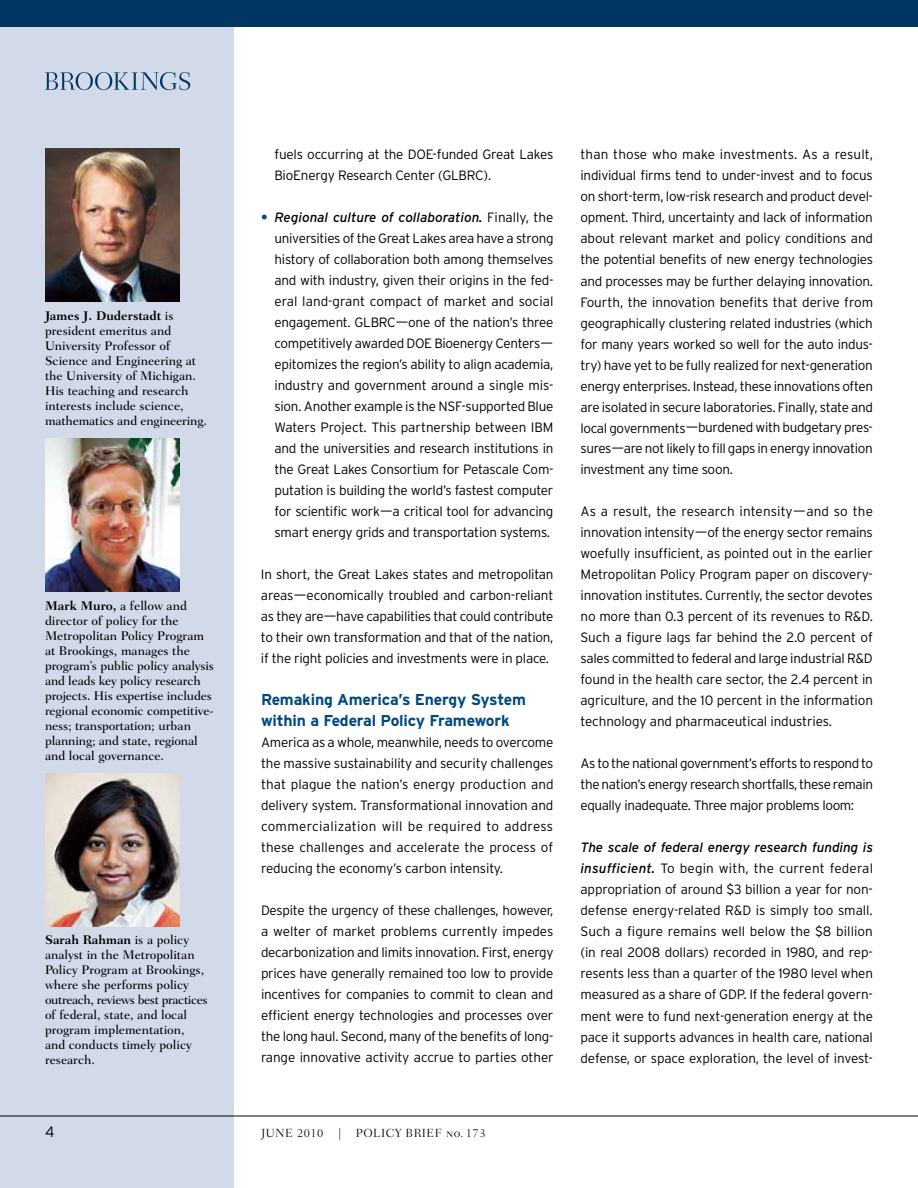
<style>
.page{position:relative;width:918px;height:1188px;background:#fff}
.page>*{position:absolute;margin:0;border:0;box-sizing:border-box;transform-origin:0 0}
.t1{font:700 15.75px/21px "Interstate";letter-spacing:-.01em;color:#00497f}
.t2{font:300 15px "Interstate";color:#000}
.t3{font:300 13.5px/21px "Interstate";letter-spacing:-.02em;color:#000;text-align:justify}
.t4{font:500 12.75px/15px "Fairfield LT Std";color:#000}
.t5{font:300 12px "Fairfield LT Std";letter-spacing:.04em;color:#000}
.s1{font-weight:700}
.s2{font-weight:700;color:#00497f}
.s3{font-weight:400;font-style:italic}
</style>
<div class="page">
<div style="left:0;top:0;width:234px;height:1188px;background:#d2d9e9"></div>
<div style="left:0;top:0;width:918px;height:27px;background:#003664"></div>
<svg style="left:45px;top:72px;width:145px;height:18px"></svg>
<img style="left:45px;top:148px;width:135px;height:154px">
<img style="left:45px;top:438px;width:135px;height:153px">
<img style="left:45px;top:773px;width:135px;height:153px">
<hr style="left:0;top:1116px;width:918px;height:1px;background:#000">
<p class="t4" style="left:45px;top:308px;width:164px"><span class="s1">James J. Duderstadt</span> is president emeritus and<br>University Professor of<br>Science and Engineering at the University of Michigan.<br>His teaching and research interests include science, mathematics and engineering.</p>
<p class="t4" style="left:45px;top:598px;width:171px"><span class="s1">Mark Muro,</span> a fellow and director of policy for the<br>Metropolitan Policy Program at Brookings, manages the program’s public policy analysis and leads key policy research projects. His expertise includes regional economic competitive&shy;ness; transportation; urban planning; and state, regional and local governance.</p>
<p class="t4" style="left:45px;top:933px;width:164px"><span class="s1">Sarah Rahman</span> is a policy analyst in the Metropolitan<br>Policy Program at Brookings, where she performs policy outreach, reviews best practices of federal, state, and local program implementation, and conducts timely policy research.</p>
<p class="t3" style="left:274px;top:144px;width:281px">fuels occurring at the DOE-funded Great Lakes<br>BioEnergy Research Center (GLBRC).</p>
<p class="t3" style="left:274px;top:207px;width:281px;text-indent:-13px"><span class="s2">•</span> <span class="s3">Regional culture of collaboration.</span> Finally, the universities of the Great Lakes area have a strong history of collaboration both among themselves and with industry, given their origins in the fed&shy;eral land-grant compact of market and social engagement. GLBRC—one of the nation’s three competitively awarded DOE Bioenergy Centers— epitomizes the region’s ability to align academia, industry and government around a single mis&shy;sion. Another example is the NSF-supported Blue Waters Project. This partnership between IBM and the universities and research institutions in the Great Lakes Consortium for Petascale Com&shy;putation is building the world’s fastest computer for scientific work—a critical tool for advancing smart energy grids and transportation systems.</p>
<p class="t3" style="left:261px;top:564px;width:294px">In short, the Great Lakes states and metropolitan areas—economically troubled and carbon-reliant as they are—have capabilities that could contribute to their own transformation and that of the nation, if the right policies and investments were in place.</p>
<p class="t1" style="left:261px;top:689px;width:267px">Remaking America’s Energy System within a Federal Policy Framework</p>
<p class="t3" style="left:261px;top:732px;width:294px">America as a whole, meanwhile, needs to overcome the massive sustainability and security challenges that plague the nation’s energy production and delivery system. Transformational innovation and commercialization will be required to address these challenges and accelerate the process of reducing the economy’s carbon intensity.</p>
<p class="t3" style="left:261px;top:900px;width:294px">Despite the urgency of these challenges, however, a welter of market problems currently impedes decarbonization and limits innovation. First, energy prices have generally remained too low to provide incentives for companies to commit to clean and efficient energy technologies and processes over the long haul. Second, many of the benefits of long&shy;range innovative activity accrue to parties other</p>
<p class="t2" style="left:45px;top:1123px;width:11px">4</p>
<p class="t5" style="left:261px;top:1126px;width:226px">JUNE 2010 | POLICY BRIEF no. 173</p>
<p class="t3" style="left:580px;top:144px;width:294px">than those who make investments. As a result, individual firms tend to under-invest and to focus on short-term, low-risk research and product devel&shy;opment. Third, uncertainty and lack of information about relevant market and policy conditions and the potential benefits of new energy technologies and processes may be further delaying innovation.<br>Fourth, the innovation benefits that derive from geographically clustering related industries (which for many years worked so well for the auto indus&shy;try) have yet to be fully realized for next-generation energy enterprises. Instead, these innovations often are isolated in secure laboratories. Finally, state and local governments—burdened with budgetary pres&shy;sures—are not likely to fill gaps in energy innovation investment any time soon.</p>
<p class="t3" style="left:580px;top:501px;width:294px">As a result, the research intensity—and so the innovation intensity—of the energy sector remains woefully insufficient, as pointed out in the earlier Metropolitan Policy Program paper on discovery&shy;innovation institutes. Currently, the sector devotes no more than 0.3 percent of its revenues to R&amp;D.<br>Such a figure lags far behind the 2.0 percent of sales committed to federal and large industrial R&amp;D found in the health care sector, the 2.4 percent in agriculture, and the 10 percent in the information technology and pharmaceutical industries.</p>
<p class="t3" style="left:581px;top:753px;width:294px">As to the national government’s efforts to respond to the nation’s energy research shortfalls, these remain equally inadequate. Three major problems loom:</p>
<p class="t3" style="left:581px;top:837px;width:294px"><span class="s3">The scale of federal energy research funding is insufficient.</span> To begin with, the current federal appropriation of around $3 billion a year for non&shy;defense energy-related R&amp;D is simply too small.<br>Such a figure remains well below the $8 billion (in real 2008 dollars) recorded in 1980, and rep&shy;resents less than a quarter of the 1980 level when measured as a share of GDP. If the federal govern&shy;ment were to fund next-generation energy at the pace it supports advances in health care, national defense, or space exploration, the level of invest-</p>
</div>
